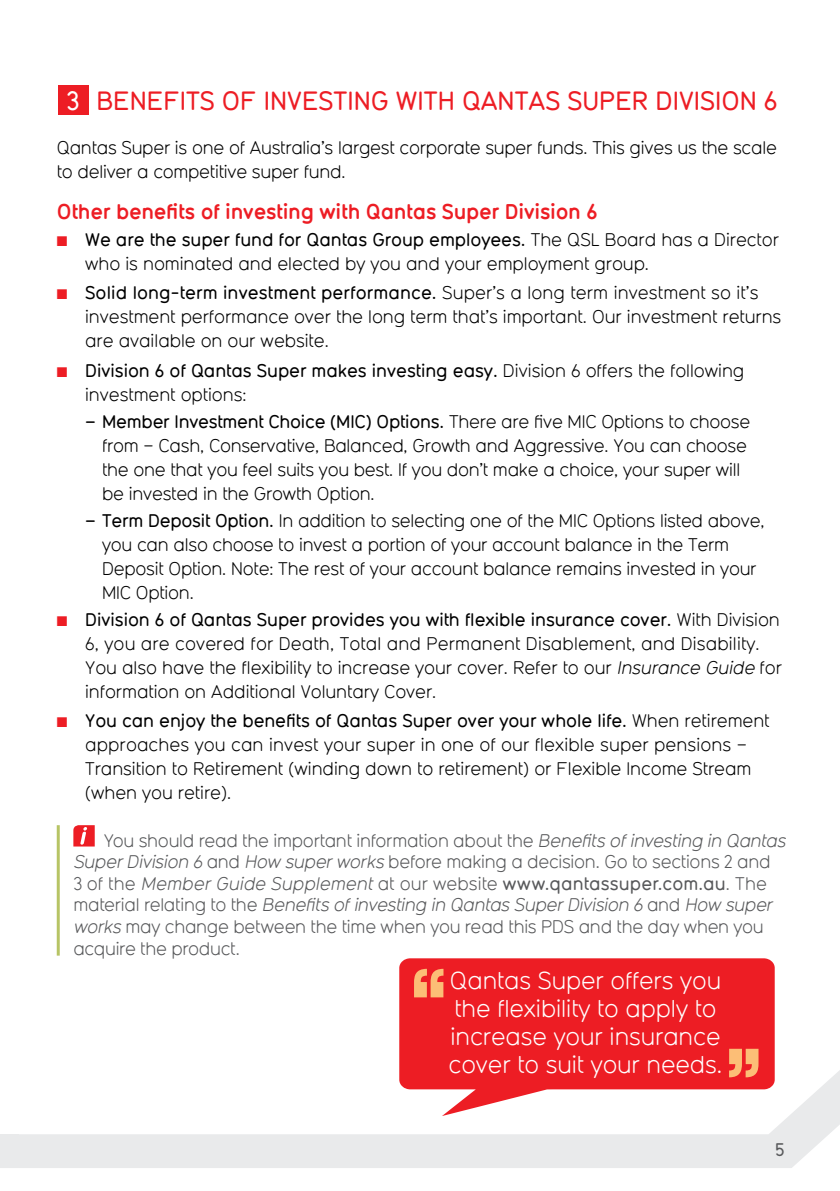
<style>
.page{position:relative;width:840px;height:1191px;background:#fff}
.page>*{position:absolute;margin:0;border:0;box-sizing:border-box;transform-origin:0 0}
.t1{font:500 26px "QF Spirit";color:#ed1d24}
.t2{font:24px/28px "QF Spirit";color:#fff}
.t3{font:700 21px "QF Spirit";letter-spacing:-.01em;color:#ed1d24}
.t4{font:18px/24px "QF Spirit";color:#000}
.t5{font:18px/21.6px "QF Spirit";letter-spacing:-.01em;color:#58595b}
.t6{font:500 18px "QF Spirit";color:#58595b}
.s1{color:#fff}
.s2{color:#ed1d24}
.s3{font-weight:500}
.s4{font-style:italic}
</style>
<div class="page">
<svg style="left:0;top:1069px;width:839px;height:99px"></svg>
<div style="left:59px;top:85px;width:30px;height:30px;background:#ed1d24"></div>
<svg style="left:73px;top:825px;width:22px;height:21px"></svg>
<hr style="left:57px;top:825px;width:3px;height:130px;background:#b7c465">
<svg style="left:399px;top:958px;width:375px;height:158px;fill:#ed1d24"></svg>
<svg style="left:414px;top:968px;width:29px;height:29px"></svg>
<svg style="left:728px;top:1048px;width:30px;height:29px"></svg>
<h1 class="t1" style="left:66px;top:83px;width:94px"><span class="s1">3</span> Benefit</h1>
<h1 class="t1" style="left:200px;top:83px;width:230px">s of i nvesti ng with</h1>
<h1 class="t1" style="left:461px;top:83px;width:123px">Qantas Super</h1>
<h1 class="t1" style="left:655px;top:83px;width:123px">DIVISION 6</h1>
<p class="t4" style="left:57px;top:135px;width:721px">Qantas Super is one of Australia’s largest corporate super funds. This gives us the scale to deliver a competitive super fund.</p>
<p class="t3" style="left:57px;top:197px;width:542px">Other benefits of investing with Qantas Super Division 6</p>
<p class="t4" style="left:85px;top:227px;width:695px;text-indent:-28px"><span class="s2">■</span> <span class="s3">We are the super fund for Qantas Group employees.</span> The QSL Board has a Director who is nominated and elected by you and your employment group.</p>
<p class="t4" style="left:85px;top:280px;width:697px;text-indent:-28px"><span class="s2">■</span> <span class="s3">Solid long-term investment performance.</span> Super’s a long term investment so it’s investment performance over the long term that’s important. Our investment returns are available on our website.</p>
<p class="t4" style="left:85px;top:358px;width:660px;text-indent:-28px"><span class="s2">■</span> <span class="s3">Division 6 of Qantas Super makes investing easy.</span> Division 6 offers the following investment options:</p>
<p class="t4" style="left:102px;top:409px;width:649px;text-indent:-17px"><span class="s3">– Member Investment Choice (MIC) Options.</span> There are five MIC Options to choose from – Cash, Conservative, Balanced, Growth and Aggressive. You can choose the one that you feel suits you best. If you don’t make a choice, your super will be invested in the Growth Option.</p>
<p class="t4" style="left:102px;top:508px;width:663px;text-indent:-17px"><span class="s3">– Term Deposit Option.</span> In addition to selecting one of the MIC Options listed above, you can also choose to invest a portion of your account balance in the Term Deposit Option. Note: The rest of your account balance remains invested in your MIC Option.</p>
<p class="t4" style="left:85px;top:606px;width:697px;text-indent:-28px"><span class="s2">■</span> <span class="s3">Division 6 of Qantas Super provides you with flexible insurance cover.</span> With Division 6, you are covered for Death, Total and Permanent Disablement, and Disability.<br>You also have the flexibility to increase your cover. Refer to our <span class="s4">Insurance Guide</span> for information on Additional Voluntary Cover.</p>
<p class="t4" style="left:85px;top:708px;width:685px;text-indent:-28px"><span class="s2">■</span> <span class="s3">You can enjoy the benefits of Qantas Super over your whole life.</span> When retirement approaches you can invest your super in one of our flexible super pensions – Transition to Retirement (winding down to retirement) or Flexible Income Stream (when you retire).</p>
<p class="t5" style="left:73px;top:828px;width:717px;text-indent:31px">You should read the important information about the <span class="s4">Benefits ofinvesting in Qantas SuperDivision 6</span> and <span class="s4">How superworks</span> before making a decision. Go to sections 2 and<br>3 of the <span class="s4">Member Guide Supplement</span> at our website <span class="s3">www.qantassuper.com.au</span>. The<br>m a t e r i a l re l a t i n g t o t h e <span class="s4">Benefits ofinvesting in Qantas SuperDivision 6</span> a n d <span class="s4">How super works</span> may change between the time when you read this PDS and the day when you acquire the product.</p>
<h2 class="t2" style="left:448px;top:965px;width:275px">Qantas Super offers you the flexibility to apply to increase your insurance cover to suit your needs.</h2>
<p class="t6" style="left:774px;top:1137px;width:11px">5</p>
</div>
